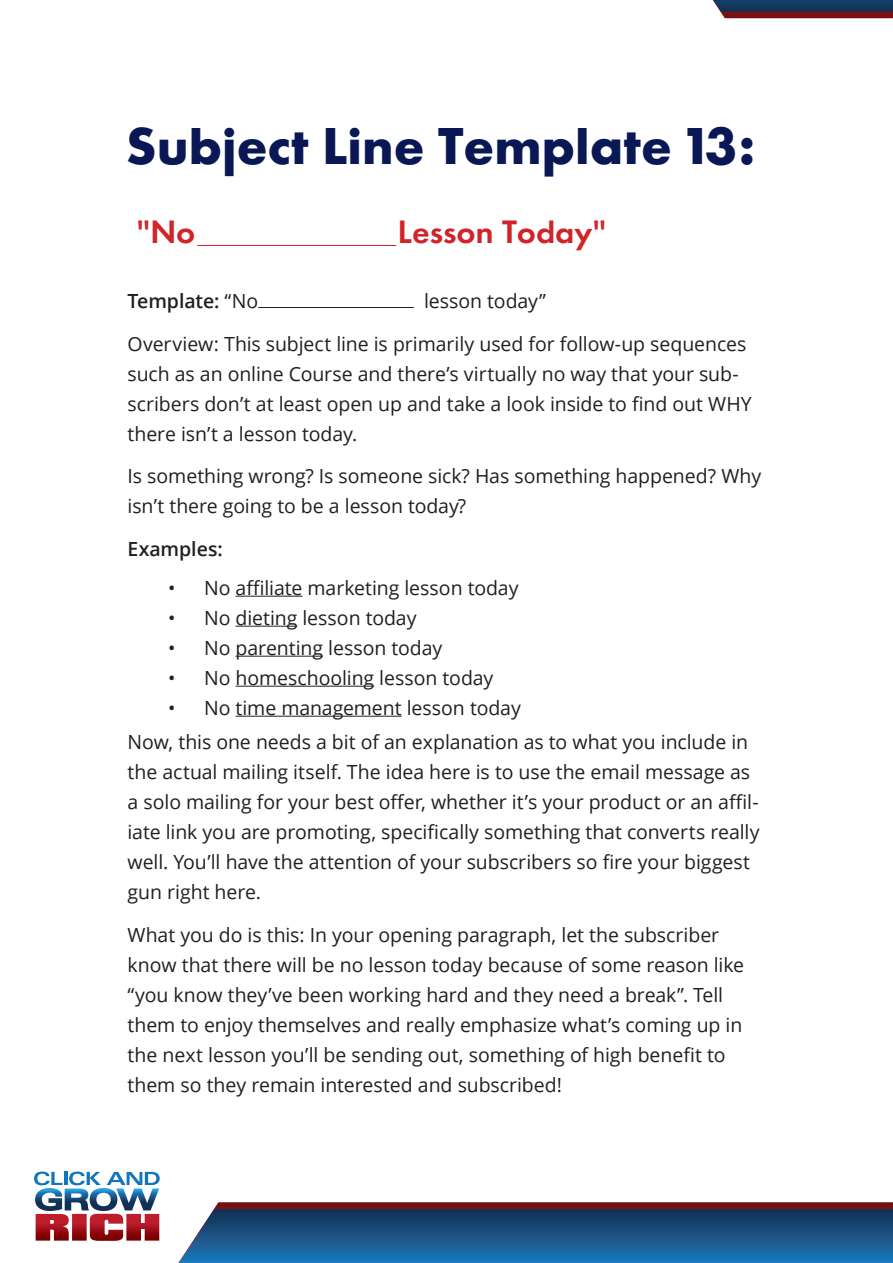
<style>
.page{position:relative;width:893px;height:1263px;background:#fff}
.page>*{position:absolute;margin:0;border:0;box-sizing:border-box;transform-origin:0 0}
.sub_judul2{font:48px "Canal Bold Romain";color:#091855}
.note{font:30px "Canal Demi Romain";color:#d1232a}
.Body{font:19.5px/30px "Open Sans";letter-spacing:-.005em;color:#231f20}
.Body-2{font:600 19.5px "Open Sans";letter-spacing:-.005em;color:#231f20}
.s1{font-weight:400}
</style>
<div class="page">
<svg style="left:34px;top:1171px;width:126px;height:70px"></svg>
<svg style="left:178px;top:1202px;width:715px;height:61px"></svg>
<svg style="left:713px;top:0;width:180px;height:18px"></svg>
<hr style="left:236px;top:596px;width:67px;height:1px;background:#231f20">
<hr style="left:236px;top:626px;width:61px;height:1px;background:#231f20">
<hr style="left:236px;top:656px;width:87px;height:1px;background:#231f20">
<hr style="left:236px;top:686px;width:138px;height:1px;background:#231f20">
<hr style="left:236px;top:716px;width:166px;height:1px;background:#231f20">
<hr style="left:258px;top:307px;width:156px;height:1px;background:#231f20">
<hr style="left:197px;top:245px;width:199px;height:1px;background:#d1232a">
<p class="sub_judul2" style="left:126px;top:113px;width:633px">Subject Line Template 13:</p>
<p class="note" style="left:137px;top:211px;width:60px">“No</p>
<p class="note" style="left:398px;top:211px;width:210px">Lesson Today”</p>
<p class="Body-2" style="left:128px;top:287px;width:132px">Template: <span class="s1">“No</span></p>
<p class="Body" style="left:424px;top:285px;width:123px">lesson today”</p>
<p class="Body" style="left:128px;top:328px;width:626px">Overview: This subject line is primarily used for follow-up sequences such as an online Course and there’s virtually no way that your sub&shy;scribers don’t at least open up and take a look inside to find out WHY there isn’t a lesson today.</p>
<p class="Body" style="left:128px;top:461px;width:635px">Is something wrong? Is someone sick? Has something happened? Why isn’t there going to be a lesson today?</p>
<p class="Body-2" style="left:128px;top:536px;width:97px">Examples:</p>
<p class="Body" style="left:168px;top:572px;width:352px">• No affiliate marketing lesson today</p>
<p class="Body" style="left:168px;top:602px;width:250px">• No dieting lesson today</p>
<p class="Body" style="left:168px;top:632px;width:276px">• No parenting lesson today</p>
<p class="Body" style="left:168px;top:662px;width:327px">• No homeschooling lesson today</p>
<p class="Body" style="left:168px;top:692px;width:354px">• No time management lesson today</p>
<p class="Body" style="left:128px;top:726px;width:634px">Now, this one needs a bit of an explanation as to what you include in the actual mailing itself. The idea here is to use the email message as a solo mailing for your best offer, whether it’s your product or an affil&shy;iate link you are promoting, specifically something that converts really well. You’ll have the attention of your subscribers so fire your biggest gun right here.</p>
<p class="Body" style="left:128px;top:919px;width:618px">What you do is this: In your opening paragraph, let the subscriber know that there will be no lesson today because of some reason like “you know they’ve been working hard and they need a break”. Tell them to enjoy themselves and really emphasize what’s coming up in the next lesson you’ll be sending out, something of high benefit to them so they remain interested and subscribed!</p>
</div>
